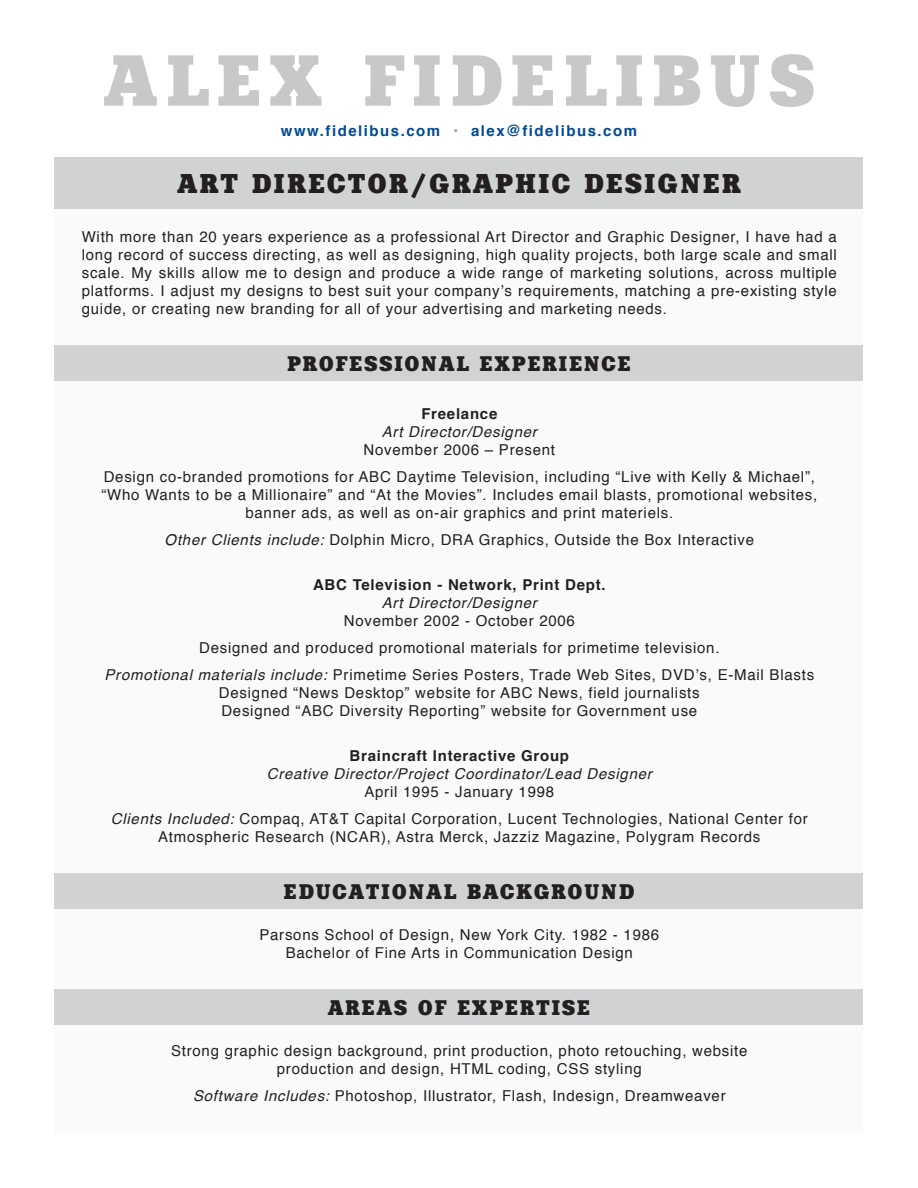
<style>
.page{position:relative;width:918px;height:1188px;background:#fff}
.page>*{position:absolute;margin:0;border:0;box-sizing:border-box;transform-origin:0 0}
.t1{font:700 72px "Ukrainian Xenia";letter-spacing:.1em;color:#c7c8ca}
.t2{font:700 27px "Ukrainian Xenia";letter-spacing:.075em;color:#231f20}
.t3{font:700 21px "Ukrainian Xenia";letter-spacing:.075em;color:#231f20}
.t4{font:15px/18px "Helvetica";letter-spacing:.05em;color:#231f20;text-align:justify}
.t5{font:italic 15px "Helvetica";letter-spacing:.05em;color:#231f20}
.t6{font:700 15px "Helvetica";letter-spacing:.05em;color:#231f20}
.t7{font:700 15px "Helvetica";letter-spacing:.1em;color:#014a95}
.s1{color:#a8a9ad}
.s2{font-style:italic}
</style>
<div class="page">
<div style="left:55px;top:158px;width:808px;height:975px;background:#fafafa"></div>
<div style="left:55px;top:157px;width:808px;height:51px;background:#d1d2d4"></div>
<div style="left:55px;top:345px;width:808px;height:36px;background:#d1d2d4"></div>
<div style="left:55px;top:873px;width:808px;height:36px;background:#d1d2d4"></div>
<div style="left:55px;top:989px;width:808px;height:35px;background:#d1d2d4"></div>
<p class="t1" style="left:103px;top:38px;width:713px">ALEX FIDELIBUS</p>
<p class="t7" style="left:281px;top:118px;width:358px">www.fidelibus.com <span class="s1">•</span> alex@fidelibus.com</p>
<p class="t2" style="left:177px;top:168px;width:565px">ART DIRECTOR/GRAPHIC DESIGNER</p>
<p class="t4" style="left:82px;top:228px;width:757px">With more than 20 years experience as a professional Art Director and Graphic Designer, I have had a long record of success directing, as well as designing, high quality projects, both large scale and small scale. My skills allow me to design and produce a wide range of marketing solutions, across multiple platforms. I adjust my designs to best suit your company’s requirements, matching a pre-existing style guide, or creating new branding for all of your advertising and marketing needs.</p>
<p class="t3" style="left:287px;top:351px;width:345px">PROFESSIONAL EXPERIENCE</p>
<p class="t6" style="left:421px;top:402px;width:78px">Freelance</p>
<p class="t5" style="left:382px;top:420px;width:157px">Art Director/Designer</p>
<p class="t4" style="left:364px;top:441px;width:193px">November 2006 – Present</p>
<p class="t4" style="left:104px;top:468px;width:713px">Design co-branded promotions for ABC Daytime Television, including “Live with Kelly &amp; Michael”,</p>
<p class="t4" style="left:101px;top:486px;width:717px">“Who Wants to be a Millionaire” and “At the Movies”. Includes email blasts, promotional websites,</p>
<p class="t4" style="left:245px;top:504px;width:429px">banner ads, as well as on-air graphics and print materiels.</p>
<p class="t4" style="left:165px;top:531px;width:591px"><span class="s2">Other Clients include:</span> Dolphin Micro, DRA Graphics, Outside the Box Interactive</p>
<p class="t6" style="left:313px;top:573px;width:294px">ABC Television - Network, Print Dept.</p>
<p class="t5" style="left:382px;top:591px;width:157px">Art Director/Designer</p>
<p class="t4" style="left:344px;top:612px;width:233px">November 2002 - October 2006</p>
<p class="t4" style="left:199px;top:639px;width:522px">Designed and produced promotional materials for primetime television.</p>
<p class="t4" style="left:105px;top:666px;width:711px"><span class="s2">Promotional materials include:</span> Primetime Series Posters, Trade Web Sites, DVD’s, E-Mail Blasts</p>
<p class="t4" style="left:219px;top:684px;width:482px">Designed “News Desktop” website for ABC News, field journalists</p>
<p class="t4" style="left:221px;top:702px;width:477px">Designed “ABC Diversity Reporting” website for Government use</p>
<p class="t6" style="left:350px;top:744px;width:221px">Braincraft Interactive Group</p>
<p class="t5" style="left:267px;top:762px;width:387px">Creative Director/Project Coordinator/Lead Designer</p>
<p class="t4" style="left:364px;top:783px;width:191px">April 1995 - January 1998</p>
<p class="t4" style="left:111px;top:810px;width:698px"><span class="s2">Clients Included:</span> Compaq, AT&amp;T Capital Corporation, Lucent Technologies, National Center for</p>
<p class="t4" style="left:158px;top:828px;width:604px">Atmospheric Research (NCAR), Astra Merck, Jazziz Magazine, Polygram Records</p>
<p class="t3" style="left:284px;top:879px;width:352px">EDUCATIONAL BACKGROUND</p>
<p class="t4" style="left:259px;top:926px;width:401px">Parsons School of Design, New York City. 1982 - 1986</p>
<p class="t4" style="left:286px;top:944px;width:349px">Bachelor of Fine Arts in Communication Design</p>
<p class="t3" style="left:328px;top:995px;width:264px">AREAS OF EXPERTISE</p>
<p class="t4" style="left:171px;top:1043px;width:578px">Strong graphic design background, print production, photo retouching, website</p>
<p class="t4" style="left:277px;top:1061px;width:366px">production and design, HTML coding, CSS styling</p>
<p class="t4" style="left:193px;top:1088px;width:534px"><span class="s2">Software Includes:</span> Photoshop, Illustrator, Flash, Indesign, Dreamweaver</p>
</div>
